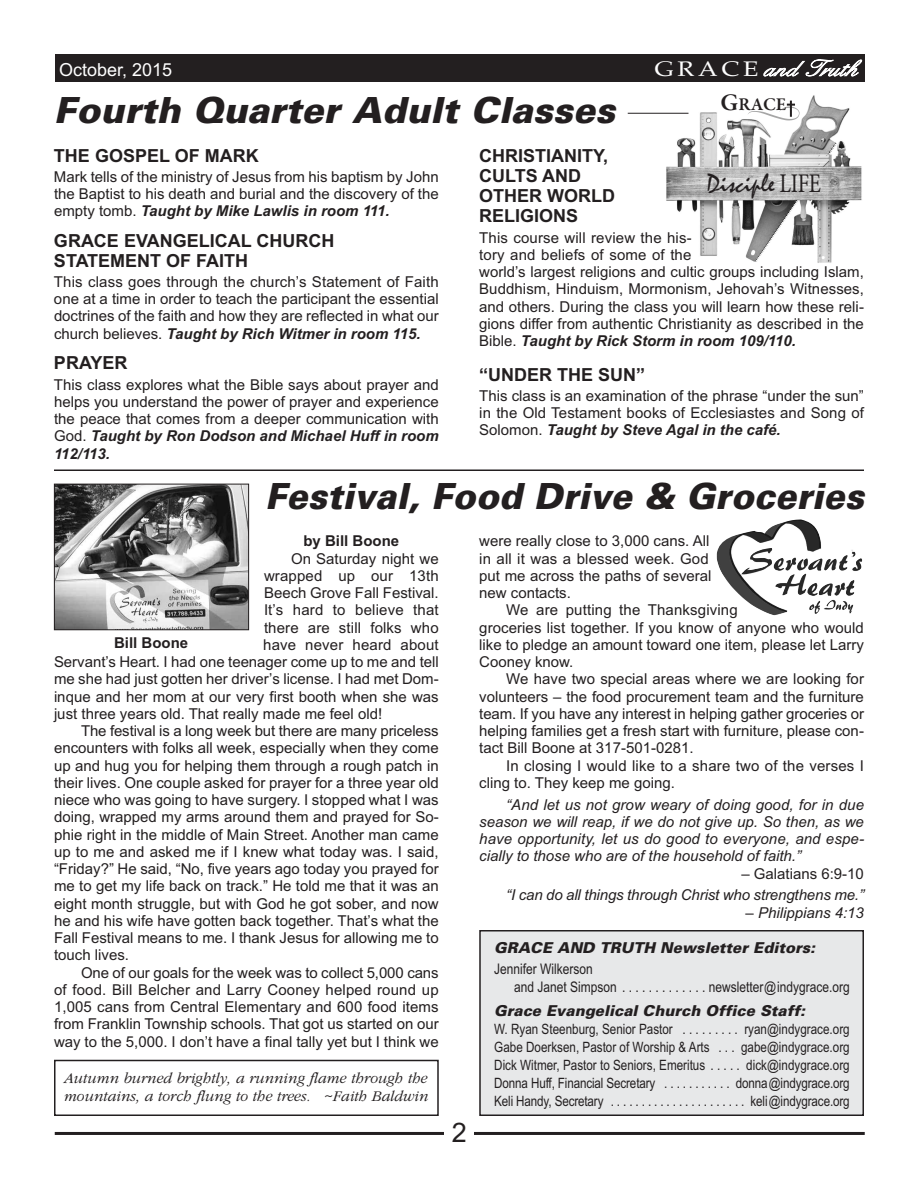
<style>
.page{position:relative;width:918px;height:1188px;background:#fff}
.page>*{position:absolute;margin:0;border:0;box-sizing:border-box;transform-origin:0 0}
.t1{font:italic 900 36px "Univers";letter-spacing:.005em;color:#231f20;scale:.96 1}
.t2{font:italic 900 36px "Univers";letter-spacing:.005em;color:#231f20}
.t3{font:27px "Mistral+GMZIRW";color:#231f20}
.t4{font:27px "Arial";color:#231f20}
.t5{font:24px "Englische Sch T";letter-spacing:-.005em;color:#fff;scale:1.1 1}
.t6{font:18.15px "Garamond Premr Pro Smbd+FOZEPD";color:#231f20}
.t7{font:18px/20.2px "Arial Bold MT OTF";color:#231f20}
.t8{font:18px "Arial";color:#fff}
.t9{font:700 18px "Arial";color:#231f20}
.t10{font:italic 15.3px/18px "Garnet";color:#231f20}
.t11{font:15px/17.2px "Arial";color:#231f20;text-align:justify}
.t12{font:15px/17.2px "Arial Italic MT OTF";color:#231f20;text-align:justify}
.t13{font:italic 900 15px "Univers";letter-spacing:.005em;color:#231f20}
.t14{font:15px "Arial Bold MT OTF";color:#231f20}
.t15{font:14.7px/18px "Arial Narrow";color:#231f20}
.t16{font:14.25px/18px "Arial Narrow";letter-spacing:-.01em;color:#231f20;text-align:justify}
.s1{font-family:"Palatino";font-size:21px}
.s2{font-size:24.3px}
.s3{font-weight:700;font-style:italic}
.s4{font-family:"Minion Pro Regular+VQYKBE"}
</style>
<div class="page">
<hr style="left:55px;top:1132px;width:810px;height:3px;background:#231f20">
<div style="left:55px;top:54px;width:810px;height:28px;background:#231f20"></div>
<div style="left:445px;top:1123px;width:29px;height:56px;background:#fff"></div>
<div style="left:480px;top:931px;width:383px;height:184px;background:#e7e8e9"></div>
<div style="left:479px;top:930px;width:385px;height:186px;border:2px solid #231f20"></div>
<svg style="left:656px;top:95px;width:206px;height:168px"></svg>
<img style="left:56px;top:486px;width:191px;height:142px">
<div style="left:54px;top:484px;width:195px;height:146px;border:1px solid #231f20"></div>
<img style="left:717px;top:519px;width:146px;height:97px">
<hr style="left:54px;top:470px;width:810px;height:1px;background:#231f20">
<div style="left:54px;top:1060px;width:385px;height:56px;border:2px solid #231f20"></div>
<hr style="left:628px;top:113px;width:60px;height:1px;background:#231f20">
<p class="t8" style="left:59px;top:59px;width:115px">October, 2015</p>
<h3 class="t5" style="left:654px;top:53px;width:186px"><span class="s1">GRAC E</span> and Truth</h3>
<h1 class="t2" style="left:54px;top:97px;width:563px">Fourth Quarter Adult Classes</h1>
<p class="t6" style="left:720px;top:97px;width:68px"><span class="s2">G</span>RACE</p>
<p class="t7" style="left:54px;top:145px;width:206px">THE GOSPEL OF MARK</p>
<p class="t11" style="left:54px;top:168px;width:386px">Mark tells of the ministry of Jesus from his baptism by John the Baptist to his death and burial and the discovery of the empty tomb. <span class="s3">Taught by Mike Lawlis in room 111.</span></p>
<p class="t7" style="left:54px;top:231px;width:282px;line-height:19.5px">GRACE EVANGELICAL CHURCH<br>STATEMENT OF FAITH</p>
<p class="t11" style="left:54px;top:273px;width:386px">This class goes through the church’s Statement of Faith one at a time in order to teach the participant the essential doctrines of the faith and how they are reflected in what our church believes. <span class="s3">Taught by Rich Witmer in room 115.</span></p>
<p class="t9" style="left:54px;top:353px;width:75px">PRAYER</p>
<p class="t11" style="left:54px;top:376px;width:386px">This class explores what the Bible says about prayer and helps you understand the power of prayer and experience the peace that comes from a deeper communication with God. <span class="s3">Taught by Ron Dodson and Michael Huff in room 112/113.</span></p>
<p class="t7" style="left:479px;top:145px;width:137px">CHRISTIANITY,<br>CULTS AND<br>OTHER WORLD<br>RELIGIONS</p>
<p class="t11" style="left:479px;top:229px;width:386px;text-align:left">This course will review the his-<br>tory and beliefs of some of the<br>world’s largest religions and cultic groups including Islam, Buddhism, Hinduism, Mormonism, Jehovah’s Witnesses, and others. During the class you will learn how these reli&shy;gions differ from authentic Christianity as described in the Bible. <span class="s3">Taught by Rick Storm in room 109/110.</span></p>
<p class="t7" style="left:479px;top:364px;width:168px">“UNDER THE SUN”</p>
<p class="t11" style="left:479px;top:387px;width:386px">This class is an examination of the phrase “under the sun” in the Old Testament books of Ecclesiastes and Song of Solomon. <span class="s3">Taught by Steve Agal in the café.</span></p>
<h2 class="t3" style="left:707px;top:167px;width:116px">Disciple <span class="s4">LIFE</span></h2>
<h1 class="t1" style="left:265px;top:483px;width:625px">Festival, Food Drive &amp; Groceries</h1>
<p class="t14" style="left:303px;top:532px;width:97px">by Bill Boone</p>
<p class="t11" style="left:291px;top:550px;width:149px">On Saturday night we</p>
<p class="t11" style="left:264px;top:567px;width:176px">wrapped up our 13th</p>
<p class="t11" style="left:264px;top:584px;width:176px">Beech Grove Fall Festival.</p>
<p class="t11" style="left:264px;top:602px;width:176px">It’s hard to believe that</p>
<p class="t11" style="left:264px;top:619px;width:176px">there are still folks who</p>
<p class="t11" style="left:263px;top:636px;width:177px">have never heard about</p>
<p class="t11" style="left:54px;top:653px;width:386px">Servant’s Heart. I had one teenager come up to me and tell</p>
<p class="t11" style="left:54px;top:671px;width:386px">me she had just gotten her driver’s license. I had met Dom-</p>
<p class="t11" style="left:54px;top:688px;width:386px">inque and her mom at our very first booth when she was</p>
<p class="t11" style="left:54px;top:705px;width:330px">just three years old. That really made me feel old!</p>
<p class="t11" style="left:81px;top:722px;width:359px">The festival is a long week but there are many priceless</p>
<p class="t11" style="left:54px;top:740px;width:386px">encounters with folks all week, especially when they come</p>
<p class="t11" style="left:54px;top:757px;width:386px">up and hug you for helping them through a rough patch in</p>
<p class="t11" style="left:54px;top:774px;width:386px">their lives. One couple asked for prayer for a three year old</p>
<p class="t11" style="left:54px;top:791px;width:386px">niece who was going to have surgery. I stopped what I was</p>
<p class="t11" style="left:54px;top:809px;width:386px">doing, wrapped my arms around them and prayed for So-</p>
<p class="t11" style="left:54px;top:826px;width:386px">phie right in the middle of Main Street. Another man came</p>
<p class="t11" style="left:54px;top:843px;width:386px">up to me and asked me if I knew what today was. I said,</p>
<p class="t11" style="left:54px;top:860px;width:386px">“Friday?” He said, “No, five years ago today you prayed for</p>
<p class="t11" style="left:54px;top:878px;width:386px">me to get my life back on track.” He told me that it was an</p>
<p class="t11" style="left:54px;top:895px;width:386px">eight month struggle, but with God he got sober, and now</p>
<p class="t11" style="left:54px;top:912px;width:386px">he and his wife have gotten back together. That’s what the</p>
<p class="t11" style="left:54px;top:929px;width:386px">Fall Festival means to me. I thank Jesus for allowing me to</p>
<p class="t11" style="left:54px;top:947px;width:77px">touch lives.</p>
<p class="t11" style="left:81px;top:964px;width:359px">One of our goals for the week was to collect 5,000 cans</p>
<p class="t11" style="left:54px;top:981px;width:386px">of food. Bill Belcher and Larry Cooney helped round up</p>
<p class="t11" style="left:54px;top:998px;width:386px">1,005 cans from Central Elementary and 600 food items</p>
<p class="t11" style="left:54px;top:1016px;width:386px">from Franklin Township schools. That got us started on our</p>
<p class="t11" style="left:54px;top:1033px;width:386px">way to the 5,000. I don’t have a final tally yet but I think we</p>
<p class="t14" style="left:114px;top:634px;width:76px">Bill Boone</p>
<p class="t10" style="left:63px;top:1069px;width:366px">Autumn burned brightly, a running flame through the mountains, a torch flung to the trees. ~Faith Baldwin</p>
<h2 class="t4" style="left:452px;top:1117px;width:17px">2</h2>
<p class="t11" style="left:479px;top:533px;width:234px;text-align:left">were really close to 3,000 cans. All in all it was a blessed week. God put me across the paths of several new contacts.</p>
<p class="t11" style="left:479px;top:602px;width:386px;text-align:left;text-indent:27px">We are putting the Thanksgiving<br>groceries list together. If you know of anyone who would like to pledge an amount toward one item, please let Larry Cooney know.</p>
<p class="t11" style="left:479px;top:671px;width:386px;text-indent:27px">We have two special areas where we are looking for volunteers – the food procurement team and the furniture team. If you have any interest in helping gather groceries or helping families get a fresh start with furniture, please con&shy;tact Bill Boone at 317-501-0281.</p>
<p class="t11" style="left:479px;top:757px;width:386px;text-indent:27px">In closing I would like to a share two of the verses I cling to. They keep me going.</p>
<p class="t12" style="left:479px;top:796px;width:386px;text-indent:27px">“And let us not grow weary of doing good, for in due season we will reap, if we do not give up. So then, as we have opportunity, let us do good to everyone, and espe&shy;cially to those who are of the household of faith.”</p>
<p class="t11" style="left:741px;top:865px;width:124px">– Galatians 6:9-10</p>
<p class="t12" style="left:506px;top:887px;width:359px">“I can do all things through Christ who strengthens me.”</p>
<p class="t12" style="left:746px;top:904px;width:120px">– Philippians 4:13</p>
<p class="t13" style="left:494px;top:942px;width:323px">GRACE AND TRUTH Newsletter Editors:</p>
<p class="t15" style="left:514px;top:960px;width:337px;text-indent:-20px">Jennifer Wilkerson<br>and Janet Simpson . . . . . . . . . . . . . newsletter@indygrace.org</p>
<p class="t13" style="left:494px;top:1005px;width:313px">Grace Evangelical Church Office Staff:</p>
<p class="t16" style="left:494px;top:1020px;width:357px">W. Ryan Steenburg, Senior Pastor . . . . . . . . . ryan@indygrace.org Gabe Doerksen, Pastor of Worship &amp; Arts . . . gabe@indygrace.org Dick Witmer, Pastor to Seniors, Emeritus . . . . . dick@indygrace.org Donna Huff, Financial Secretary . . . . . . . . . . . donna@indygrace.org Keli Handy, Secretary . . . . . . . . . . . . . . . . . . . . . . keli@indygrace.org</p>
</div>
